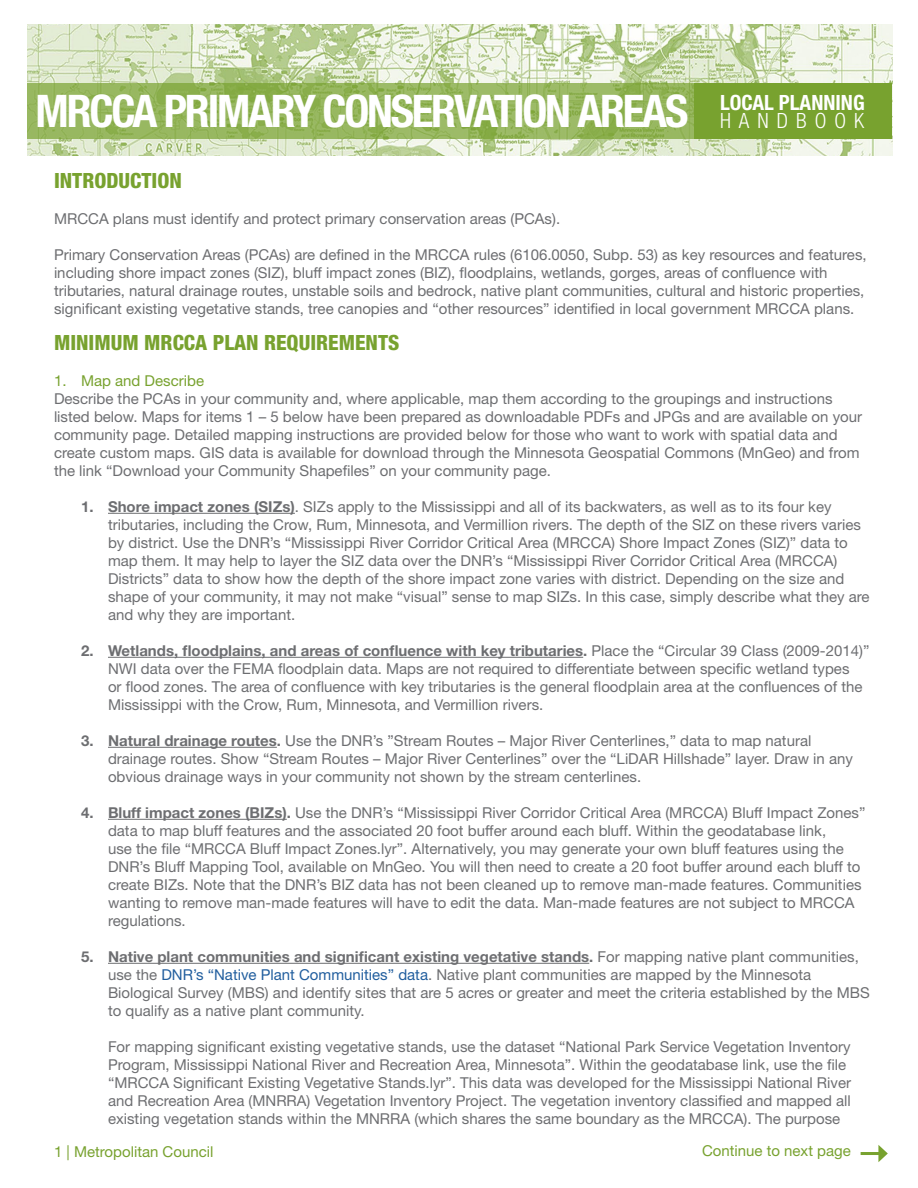
<style>
.page{position:relative;width:918px;height:1188px;background:#fff}
.page>*{position:absolute;margin:0;border:0;box-sizing:border-box;transform-origin:0 0}
.t1{font:700 condensed 45px "Helvetica Neue LT Std";letter-spacing:-.05em;color:#fff}
.t2{font:800 condensed 21px "Helvetica Neue LT Std";color:#78a22f}
.t3{font:300 condensed 21px "Helvetica Neue LT Std";letter-spacing:.38em;color:#fff}
.Body{font:15px/18px "Helvetica Neue LT Std";color:#6d6e71}
.Subheader{font:15px "Helvetica Neue LT Std";color:#78a22f}
.s1{font-weight:700}
.s2{color:#215e9e}
</style>
<div class="page">
<img style="left:27px;top:25px;width:865px;height:130px">
<svg style="left:27px;top:83px;width:668px;height:56px;background:#93b459"></svg>
<div style="left:695px;top:83px;width:197px;height:56px;background:#78a22f"></div>
<hr style="left:108px;top:513px;width:187px;height:1px;background:#6d6e71">
<hr style="left:108px;top:657px;width:475px;height:1px;background:#6d6e71">
<hr style="left:108px;top:747px;width:169px;height:1px;background:#6d6e71">
<hr style="left:108px;top:819px;width:179px;height:1px;background:#6d6e71">
<hr style="left:108px;top:963px;width:481px;height:1px;background:#6d6e71">
<hr style="left:861px;top:1152px;width:20px;height:3px;background:#78a22f">
<svg style="left:878px;top:1145px;width:10px;height:17px"></svg>
<h1 class="t1" style="left:36px;top:84px;width:831px">MRCCA PRIMARY CONSERVATION AREAS <sup>LOCAL</sup> <sup>PLANNING</sup></h1>
<h2 class="t3" style="left:720px;top:108px;width:146px">HANDBOOK</h2>
<h2 class="t2" style="left:54px;top:167px;width:129px">INTRODUCTION</h2>
<p class="Body" style="left:54px;top:209px;width:508px">MRCCA plans must identify and protect primary conservation areas (PCAs).</p>
<p class="Body" style="left:54px;top:245px;width:814px">Primary Conservation Areas (PCAs) are defined in the MRCCA rules (6106.0050, Subp. 53) as key resources and features, including shore impact zones (SIZ), bluff impact zones (BIZ), floodplains, wetlands, gorges, areas of confluence with tributaries, natural drainage routes, unstable soils and bedrock, native plant communities, cultural and historic properties, significant existing vegetative stands, tree canopies and “other resources” identified in local government MRCCA plans.</p>
<h2 class="t2" style="left:54px;top:329px;width:347px">MINIMUM MRCCA PLAN REQUIREMENTS</h2>
<p class="Subheader" style="left:54px;top:372px;width:152px">1. Map and Describe</p>
<p class="Body" style="left:54px;top:389px;width:810px">Describe the PCAs in your community and, where applicable, map them according to the groupings and instructions listed below. Maps for items 1 – 5 below have been prepared as downloadable PDFs and JPGs and are available on your community page. Detailed mapping instructions are provided below for those who want to work with spatial data and create custom maps. GIS data is available for download through the Minnesota Geospatial Commons (MnGeo) and from the link “Download your Community Shapefiles” on your community page.</p>
<p class="Body" style="left:108px;top:497px;width:763px;text-indent:-27px"><span class="s1">1. Shore impact zones (SIZs)</span>. SIZs apply to the Mississippi and all of its backwaters, as well as to its four key tributaries, including the Crow, Rum, Minnesota, and Vermillion rivers. The depth of the SIZ on these rivers varies by district. Use the DNR’s “Mississippi River Corridor Critical Area (MRCCA) Shore Impact Zones (SIZ)” data to map them. It may help to layer the SIZ data over the DNR’s “Mississippi River Corridor Critical Area (MRCCA)<br>Districts” data to show how the depth of the shore impact zone varies with district. Depending on the size and shape of your community, it may not make “visual” sense to map SIZs. In this case, simply describe what they are and why they are important.</p>
<p class="Body" style="left:108px;top:641px;width:763px;text-indent:-27px"><span class="s1">2. Wetlands, floodplains, and areas of confluence with key tributaries.</span> Place the “Circular 39 Class (2009-2014)” NWI data over the FEMA floodplain data. Maps are not required to differentiate between specific wetland types<br>or flood zones. The area of confluence with key tributaries is the general floodplain area at the confluences of the Mississippi with the Crow, Rum, Minnesota, and Vermillion rivers.</p>
<p class="Body" style="left:108px;top:731px;width:747px;text-indent:-27px"><span class="s1">3. Natural drainage routes.</span> Use the DNR’s ”Stream Routes – Major River Centerlines,” data to map natural drainage routes. Show “Stream Routes – Major River Centerlines” over the “LiDAR Hillshade” layer. Draw in any obvious drainage ways in your community not shown by the stream centerlines.</p>
<p class="Body" style="left:108px;top:803px;width:759px;text-indent:-27px"><span class="s1">4. Bluff impact zones (BIZs).</span> Use the DNR’s “Mississippi River Corridor Critical Area (MRCCA) Bluff Impact Zones” data to map bluff features and the associated 20 foot buffer around each bluff. Within the geodatabase link,<br>use the file “MRCCA Bluff Impact Zones.lyr”. Alternatively, you may generate your own bluff features using the DNR’s Bluff Mapping Tool, available on MnGeo. You will then need to create a 20 foot buffer around each bluff to create BIZs. Note that the DNR’s BIZ data has not been cleaned up to remove man-made features. Communities wanting to remove man-made features will have to edit the data. Man-made features are not subject to MRCCA regulations.</p>
<p class="Body" style="left:108px;top:947px;width:763px;text-indent:-27px"><span class="s1">5. Native plant communities and significant existing vegetative stands.</span> For mapping native plant communities, use the <span class="s2">DNR’s “Native Plant Communities” data</span>. Native plant communities are mapped by the Minnesota Biological Survey (MBS) and identify sites that are 5 acres or greater and meet the criteria established by the MBS to qualify as a native plant community.</p>
<p class="Body" style="left:108px;top:1037px;width:745px">For mapping significant existing vegetative stands, use the dataset “National Park Service Vegetation Inventory Program, Mississippi National River and Recreation Area, Minnesota”. Within the geodatabase link, use the file “MRCCA Significant Existing Vegetative Stands.lyr”. This data was developed for the Mississippi National River and Recreation Area (MNRRA) Vegetation Inventory Project. The vegetation inventory classified and mapped all existing vegetation stands within the MNRRA (which shares the same boundary as the MRCCA). The purpose</p>
<p class="Subheader" style="left:54px;top:1143px;width:161px">1 | Metropolitan Council</p>
<h3 class="Subheader" style="left:702px;top:1142px;width:150px">Continue to next page</h3>
</div>
